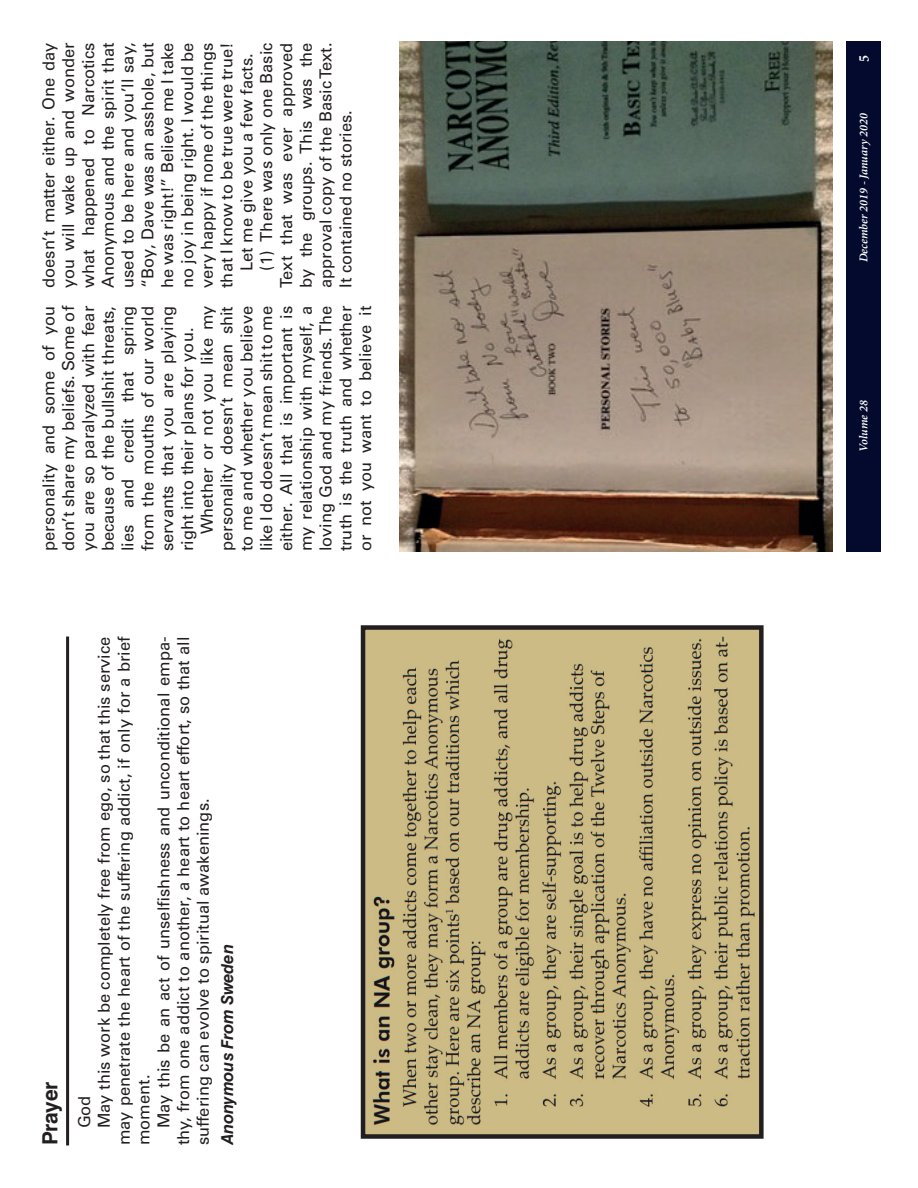
<style>
.page{position:relative;width:918px;height:1188px;background:#fff}
.page>*{position:absolute;margin:0;border:0;box-sizing:border-box;transform-origin:0 0}
.t1{font:700 21px "Helvetica LT Std";letter-spacing:-.02em;color:#231f20}
.t2{font:16.5px/19.8px "Univers LT Std";color:#231f20;text-align:justify}
.t3{font:italic 700 16.5px "Helvetica LT Std";color:#231f20}
.t4{font:700 condensed 15px "Minion Pro";color:#fff}
.t5{font:italic 600 12px "Minion Pro";color:#fff}
</style>
<div class="page">
<div style="left:846px;top:41px;width:34px;height:510px;background:#040a2d"></div>
<img style="left:399px;top:41px;width:434px;height:510px">
<hr style="left:66px;top:637px;width:3px;height:508px;background:#231f20">
<img style="left:366px;top:630px;width:393px;height:504px">
<div style="left:361px;top:625px;width:403px;height:514px;border:4px solid #231f20"></div>
<p class="t2" style="left:40px;top:288px;width:247px;rotate:-90deg">doesn’t matter either. One day</p>
<p class="t2" style="left:59px;top:288px;width:247px;rotate:-90deg">you will wake up and wonder</p>
<p class="t2" style="left:79px;top:288px;width:247px;rotate:-90deg">what happened to Narcotics</p>
<p class="t2" style="left:99px;top:288px;width:247px;rotate:-90deg">Anonymous and the spirit that</p>
<p class="t2" style="left:119px;top:288px;width:247px;rotate:-90deg">used to be here and you’ll say,</p>
<p class="t2" style="left:139px;top:288px;width:247px;rotate:-90deg">“Boy, Dave was an asshole, but</p>
<p class="t2" style="left:158px;top:288px;width:247px;rotate:-90deg">he was right!” Believe me I take</p>
<p class="t2" style="left:178px;top:288px;width:247px;rotate:-90deg">no joy in being right. I would be</p>
<p class="t2" style="left:198px;top:288px;width:247px;rotate:-90deg">very happy if none of the things</p>
<p class="t2" style="left:218px;top:288px;width:247px;rotate:-90deg">that I know to be true were true!</p>
<p class="t2" style="left:238px;top:271px;width:219px;rotate:-90deg">Let me give you a few facts.</p>
<p class="t2" style="left:257px;top:271px;width:230px;rotate:-90deg">(1) There was only one Basic</p>
<p class="t2" style="left:277px;top:288px;width:247px;rotate:-90deg">Text that was ever approved</p>
<p class="t2" style="left:297px;top:288px;width:247px;rotate:-90deg">by the groups. This was the</p>
<p class="t2" style="left:317px;top:288px;width:247px;rotate:-90deg">approval copy of the Basic Text.</p>
<p class="t2" style="left:337px;top:288px;width:179px;rotate:-90deg">It contained no stories.</p>
<p class="t2" style="left:40px;top:551px;width:247px;rotate:-90deg">personality and some of you don’t share my beliefs. Some of you are so paralyzed with fear because of the bullshit threats, lies and credit that spring from the mouths of our world servants that you are playing right into their plans for you.</p>
<p class="t2" style="left:198px;top:551px;width:247px;text-indent:17px;rotate:-90deg">Whether or not you like my personality doesn’t mean shit to me and whether you believe like I do doesn’t mean shit to me either. All that is important is my relationship with myself, a loving God and my friends. The truth is the truth and whether or not you want to believe it</p>
<p class="t1" style="left:43px;top:1145px;width:65px;rotate:-90deg">Prayer</p>
<p class="t2" style="left:95px;top:1128px;width:493px;rotate:-90deg">May this work be completely free from ego, so that this service</p>
<p class="t2" style="left:115px;top:1145px;width:511px;rotate:-90deg">may penetrate the heart of the suffering addict, if only for a brief</p>
<p class="t2" style="left:154px;top:1128px;width:493px;rotate:-90deg">May this be an act of unselfishness and unconditional empa-</p>
<p class="t2" style="left:174px;top:1145px;width:510px;rotate:-90deg">thy, from one addict to another, a heart to heart effort, so that all</p>
<p class="t2" style="left:194px;top:1145px;width:348px;rotate:-90deg">suffering can evolve to spiritual awakenings.</p>
<p class="t2" style="left:135px;top:1145px;width:72px;rotate:-90deg">moment.</p>
<p class="t2" style="left:75px;top:1128px;width:34px;rotate:-90deg">God</p>
<p class="t3" style="left:221px;top:1145px;width:203px;rotate:-90deg">Anonymous From Sweden</p>
<p class="t4" style="left:855px;top:62px;width:8px;rotate:-90deg">5</p>
<p class="t5" style="left:856px;top:262px;width:150px;rotate:-90deg">December 2019 - January 2020</p>
<p class="t5" style="left:856px;top:452px;width:53px;rotate:-90deg">Volume 28</p>
</div>
